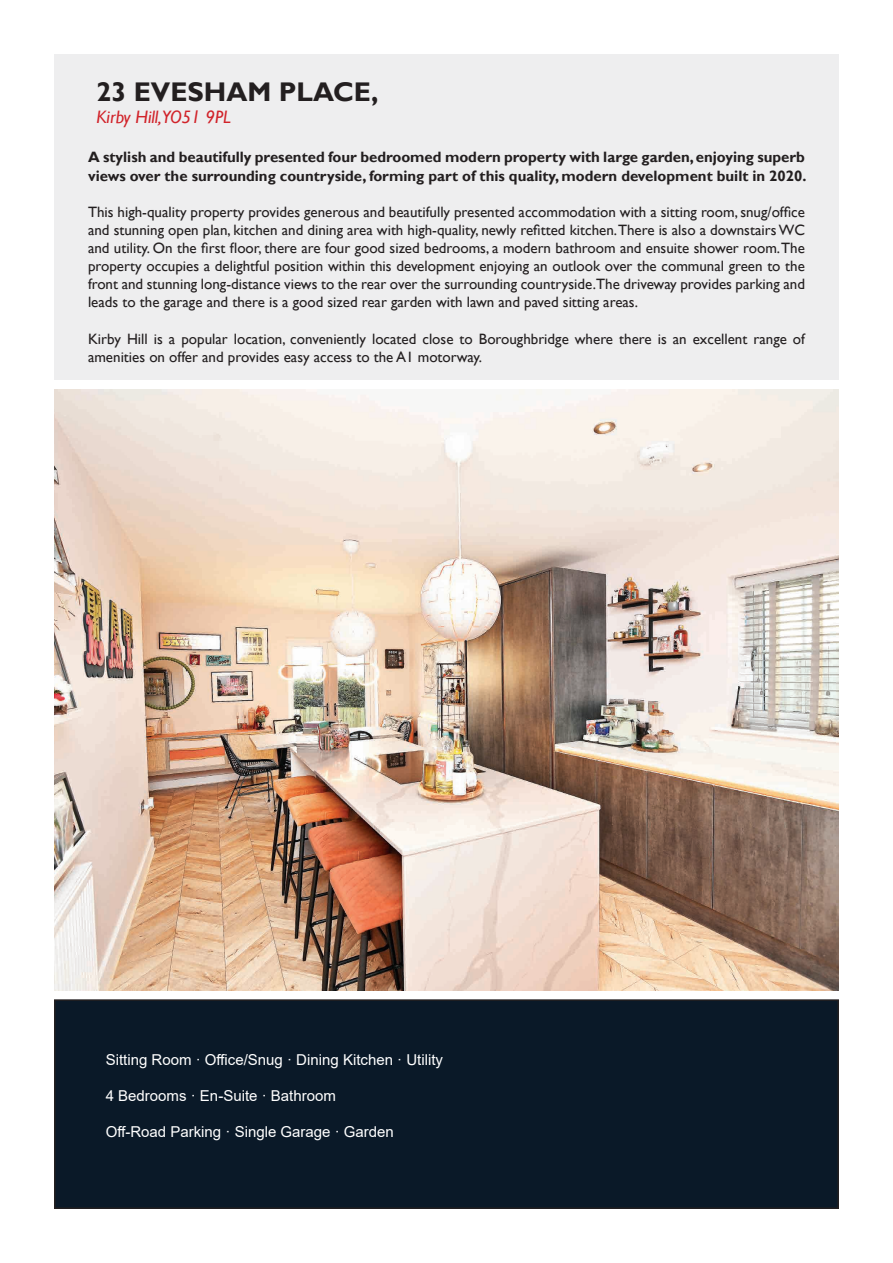
<style>
.page{position:relative;width:893px;height:1263px;background:#fff}
.page>*{position:absolute;margin:0;border:0;box-sizing:border-box;transform-origin:0 0}
.t1{font:700 27px "Gill Sans";color:#231f20}
.t2{font:italic 18px "Gill Sans";color:#d1232a}
.t3{font:15px/18.1px "Gill Sans";color:#231f20;text-align:justify}
.t4{font:700 15px/18.1px "Gill Sans";color:#231f20}
.t5{font:15px "Arial";color:#fff}
</style>
<div class="page">
<div style="left:55px;top:1000px;width:783px;height:208px;background:#0a1928"></div>
<div style="left:54px;top:999px;width:785px;height:210px;border:2px solid #231f20"></div>
<div style="left:54px;top:54px;width:785px;height:326px;background:#eeeeef"></div>
<img style="left:54px;top:390px;width:785px;height:600px">
<h1 class="t1" style="left:97px;top:75px;width:283px">23 EVESHAM PLACE,</h1>
<p class="t2" style="left:97px;top:106px;width:136px">Kirby Hill,YO51 9PL</p>
<p class="t4" style="left:88px;top:149px;width:720px">A stylish and beautifully presented four bedroomed modern property with large garden, enjoying superb views over the surrounding countryside, forming part of this quality, modern development built in 2020.</p>
<p class="t3" style="left:88px;top:203px;width:718px">This high-quality property provides generous and beautifully presented accommodation with a sitting room, snug/office and stunning open plan, kitchen and dining area with high-quality, newly refitted kitchen.There is also a downstairs WC and utility. On the first floor, there are four good sized bedrooms, a modern bathroom and ensuite shower room. The property occupies a delightful position within this development enjoying an outlook over the communal green to the front and stunning long-distance views to the rear over the surrounding countryside.The driveway provides parking and leads to the garage and there is a good sized rear garden with lawn and paved sitting areas.</p>
<p class="t3" style="left:88px;top:330px;width:718px">Kirby Hill is a popular location, conveniently located close to Boroughbridge where there is an excellent range of amenities on offer and provides easy access to the A1 motorway.</p>
<p class="t5" style="left:106px;top:1049px;width:339px">Sitting Room · Office/Snug · Dining Kitchen · Utility</p>
<p class="t5" style="left:106px;top:1085px;width:232px">4 Bedrooms · En-Suite · Bathroom</p>
<p class="t5" style="left:106px;top:1121px;width:290px">Off-Road Parking · Single Garage · Garden</p>
</div>
